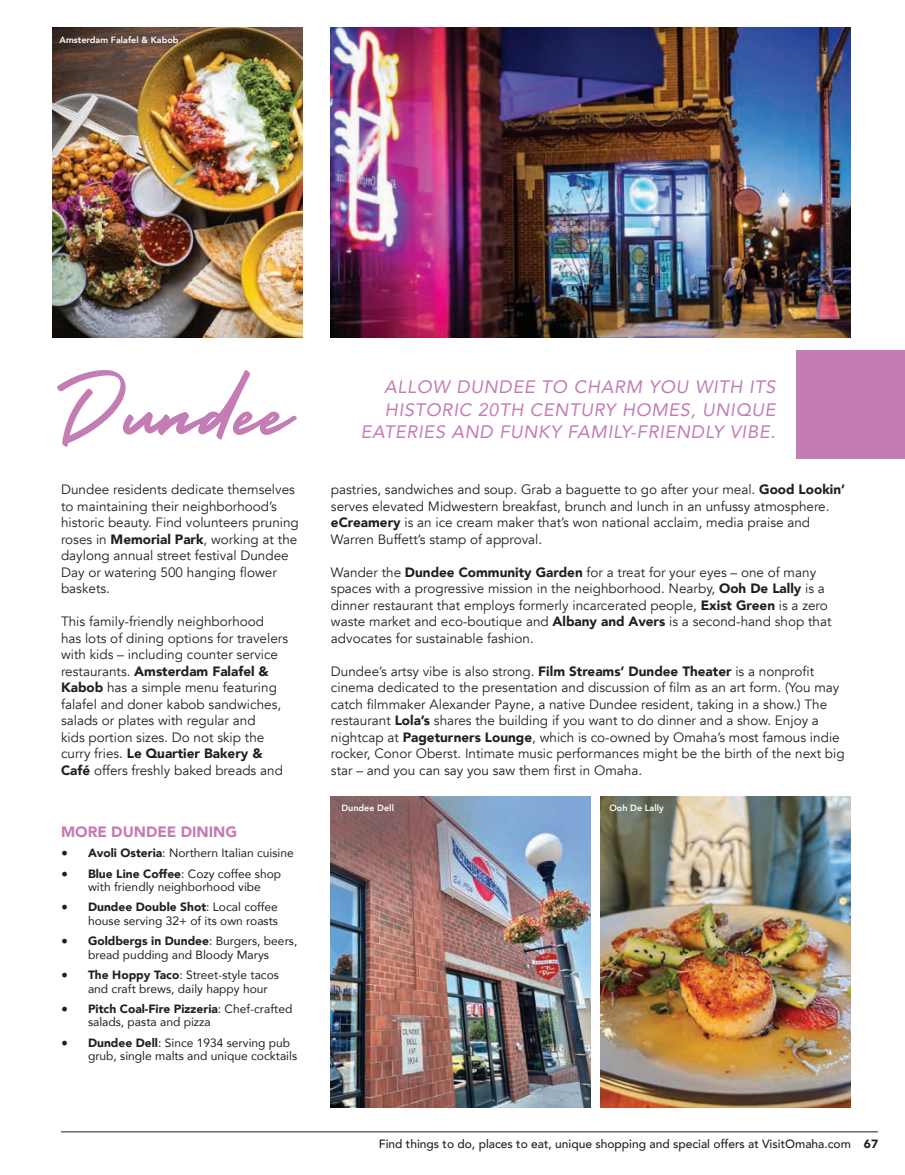
<style>
.page{position:relative;width:905px;height:1175px;background:#fff}
.page>*{position:absolute;margin:0;border:0;box-sizing:border-box;transform-origin:0 0}
.t1{font:italic 18px/22.5px "Avenir";letter-spacing:.04em;color:#c37cb4;text-align:right}
.t2{font:900 15px "Avenir";color:#c37cb4}
.t3{font:13.5px/16.5px "Avenir";color:#231f20}
.t4{font:12px/13.5px "Avenir";color:#231f20}
.t5{font:500 12px "Avenir";color:#231f20}
.t6{font:800 9px "Avenir";color:#fff}
.s1{font-weight:900}
.s2{font-family:"Minion Pro";font-size:18px}
</style>
<div class="page">
<img style="left:331px;top:27px;width:519px;height:311px">
<div style="left:796px;top:350px;width:108px;height:108px;background:#c37cb4"></div>
<svg style="left:57px;top:370px;width:240px;height:77px"></svg>
<hr style="left:61px;top:1131px;width:817px;height:1px;background:#231f20">
<img style="left:331px;top:796px;width:260px;height:311px">
<img style="left:53px;top:27px;width:249px;height:311px">
<img style="left:600px;top:796px;width:250px;height:311px">
<p class="t6" style="left:60px;top:33px;width:120px">Amsterdam Falafel &amp; Kabob</p>
<p class="t3" style="left:61px;top:481px;width:239px">Dundee residents dedicate themselves to maintaining their neighborhood’s historic beauty. Find volunteers pruning roses in <span class="s1">Memorial Park</span>, working at the daylong annual street festival Dundee Day or watering 500 hanging flower baskets.</p>
<p class="t3" style="left:61px;top:613px;width:228px">This family-friendly neighborhood<br>has lots of dining options for travelers with kids – including counter service restaurants. <span class="s1">Amsterdam Falafel &amp; Kabob</span> has a simple menu featuring falafel and doner kabob sandwiches, salads or plates with regular and<br>kids portion sizes. Do not skip the curry fries. <span class="s1">Le Quartier Bakery &amp; Café</span> offers freshly baked breads and</p>
<p class="t2" style="left:61px;top:819px;width:178px">MORE DUNDEE DINING</p>
<p class="t4" style="left:61px;top:846px;width:234px"><span class="s2">•</span> <span class="s1">Avoli Osteria</span>: Northern Italian cuisine</p>
<p class="t4" style="left:61px;top:866px;width:221px;text-align:center"><span class="s2">•</span> <span class="s1">Blue Line Coffee</span>: Cozy coffee shop with friendly neighborhood vibe</p>
<p class="t4" style="left:61px;top:900px;width:218px;text-align:right"><span class="s2">•</span> <span class="s1">Dundee Double Shot</span>: Local coffee house serving 32+ of its own roasts</p>
<p class="t4" style="left:61px;top:934px;width:238px;text-align:center"><span class="s2">•</span> <span class="s1">Goldbergs in Dundee</span>: Burgers, beers, bread pudding and Bloody Marys</p>
<p class="t4" style="left:88px;top:967px;width:192px;text-indent:-27px"><span class="s2">•</span> <span class="s1">The Hoppy Taco</span>: Street-style tacos and craft brews, daily happy hour</p>
<p class="t4" style="left:88px;top:1001px;width:206px;text-indent:-27px"><span class="s2">•</span> <span class="s1">Pitch Coal-Fire Pizzeria</span>: Chef-crafted salads, pasta and pizza</p>
<p class="t4" style="left:88px;top:1035px;width:210px;text-indent:-27px"><span class="s2">•</span> <span class="s1">Dundee Dell</span>: Since 1934 serving pub grub, single malts and unique cocktails</p>
<p class="t1" style="left:361px;top:375px;width:416px">ALLOW DUNDEE TO CHARM YOU WITH ITS<br>HISTORIC 20TH CENTURY HOMES, UNIQUE<br>EATERIES AND FUNKY FAMILY-FRIENDLY VIBE.</p>
<p class="t3" style="left:331px;top:481px;width:515px">pastries, sandwiches and soup. Grab a baguette to go after your meal. <span class="s1">Good Lookin’ </span>serves elevated Midwestern breakfast, brunch and lunch in an unfussy atmosphere. <span class="s1">eCreamery</span> is an ice cream maker that’s won national acclaim, media praise and Warren Buffett’s stamp of approval.</p>
<p class="t3" style="left:331px;top:564px;width:502px">Wander the <span class="s1">Dundee Community Garden</span> for a treat for your eyes – one of many spaces with a progressive mission in the neighborhood. Nearby, <span class="s1">Ooh De Lally</span> is a dinner restaurant that employs formerly incarcerated people, <span class="s1">Exist Green</span> is a zero waste market and eco-boutique and <span class="s1">Albany and Avers</span> is a second-hand shop that advocates for sustainable fashion.</p>
<p class="t3" style="left:331px;top:663px;width:515px">Dundee’s artsy vibe is also strong. <span class="s1">Film Streams’ Dundee Theater</span> is a nonprofit cinema dedicated to the presentation and discussion of film as an art form. (You may catch filmmaker Alexander Payne, a native Dundee resident, taking in a show.) The restaurant <span class="s1">Lola’s</span> shares the building if you want to do dinner and a show. Enjoy a nightcap at <span class="s1">Pageturners Lounge</span>, which is co-owned by Omaha’s most famous indie rocker, Conor Oberst. Intimate music performances might be the birth of the next big star – and you can say you saw them first in Omaha.</p>
<p class="t6" style="left:341px;top:801px;width:54px">Dundee Dell</p>
<p class="t6" style="left:609px;top:801px;width:56px">Ooh De Lally</p>
<p class="t5" style="left:379px;top:1133px;width:501px">Find things to do, places to eat, unique shopping and special offers at VisitOmaha.com <span class="s1">67</span></p>
</div>
